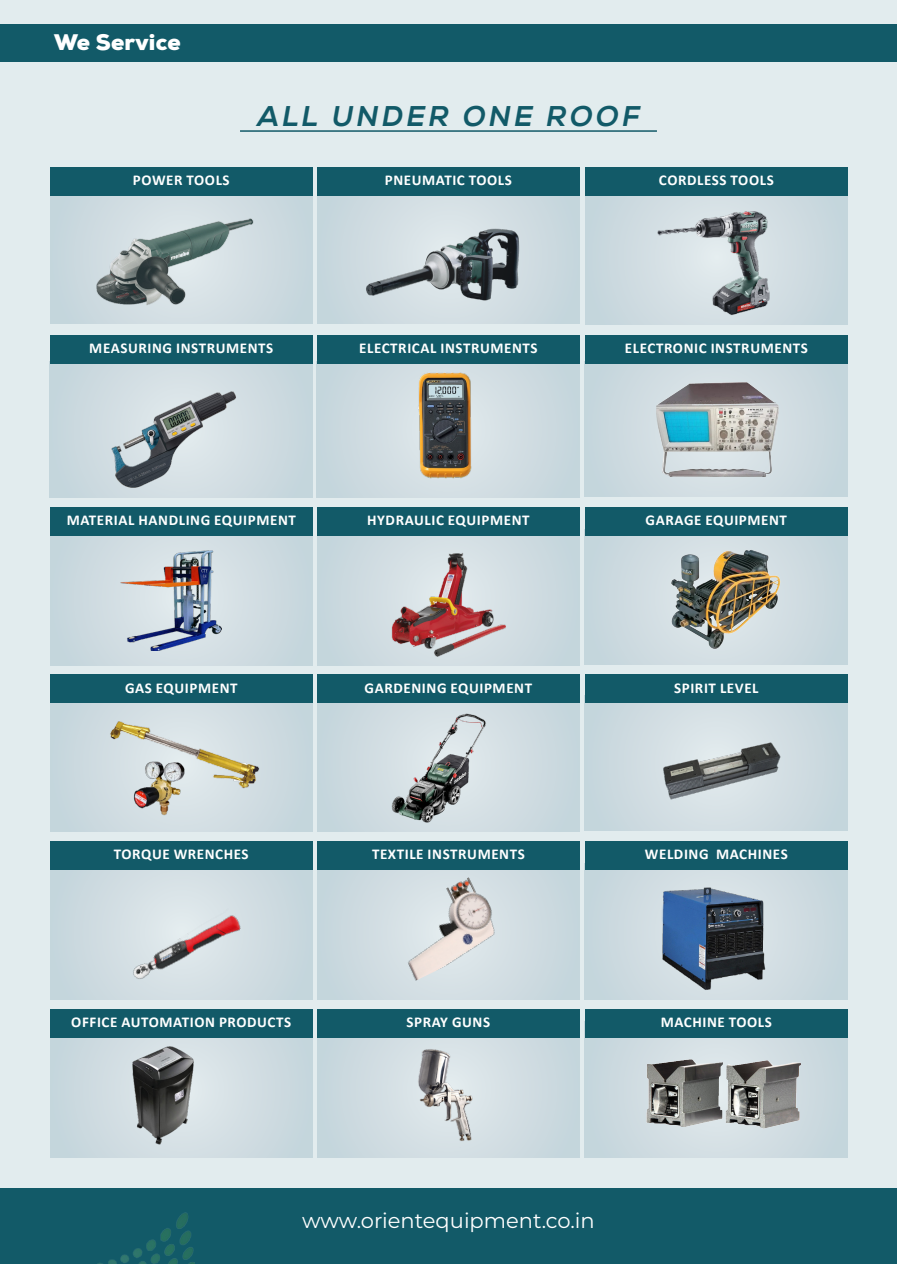
<style>
.page{position:relative;width:897px;height:1264px;background:#fff}
.page>*{position:absolute;margin:0;border:0;box-sizing:border-box;transform-origin:0 0}
.Page_title{font:italic 800 28.5px "Nexa";letter-spacing:.105em;color:#125a68}
.t1{font:900 22.5px "Nexa";letter-spacing:.01em;color:#fff}
.t2{font:100 21px "Montserrat";color:#fff}
.TABLE_HEAD_1{font:700 15px "Calibri";letter-spacing:.04em;color:#fff}
</style>
<div class="page">
<div style="left:0;top:0;width:896px;height:1264px;background:#e2ecee"></div>
<hr style="left:896px;top:0;width:1px;height:1264px;background:#e2ecee">
<div style="left:50px;top:1021px;width:263px;height:136px;background:#cedbe1"></div>
<div style="left:317px;top:1021px;width:262px;height:136px;background:#cedbe1"></div>
<div style="left:585px;top:1021px;width:262px;height:136px;background:#c8d8de"></div>
<div style="left:0;top:25px;width:896px;height:37px;background:#125a68"></div>
<hr style="left:896px;top:1188px;width:1px;height:76px;background:#125a68">
<div style="left:50px;top:362px;width:262px;height:135px;background:#cddae0"></div>
<div style="left:317px;top:362px;width:262px;height:135px;background:#cddae0"></div>
<div style="left:584px;top:361px;width:263px;height:136px;background:#cddae0"></div>
<div style="left:50px;top:864px;width:262px;height:135px;background:#cbd9df"></div>
<div style="left:317px;top:864px;width:262px;height:135px;background:#cddae0"></div>
<div style="left:585px;top:864px;width:262px;height:135px;background:#cddae0"></div>
<div style="left:50px;top:695px;width:262px;height:136px;background:#ccd9df"></div>
<div style="left:317px;top:695px;width:262px;height:136px;background:#ccd9df"></div>
<div style="left:585px;top:695px;width:262px;height:135px;background:#cddae0"></div>
<div style="left:50px;top:530px;width:262px;height:135px;background:#cddae0"></div>
<div style="left:584px;top:529px;width:263px;height:136px;background:#ccdae0"></div>
<div style="left:317px;top:530px;width:262px;height:135px;background:#cddae0"></div>
<hr style="left:240px;top:130px;width:417px;height:2px;background:#125a68">
<img style="left:111px;top:389px;width:125px;height:99px">
<img style="left:119px;top:883px;width:142px;height:117px">
<img style="left:392px;top:551px;width:114px;height:106px">
<img style="left:665px;top:546px;width:116px;height:110px">
<img style="left:663px;top:721px;width:118px;height:92px">
<img style="left:395px;top:877px;width:107px;height:105px">
<img style="left:387px;top:711px;width:124px;height:112px">
<img style="left:636px;top:1038px;width:172px;height:120px">
<img style="left:132px;top:1041px;width:82px;height:104px">
<img style="left:120px;top:551px;width:102px;height:99px">
<img style="left:403px;top:1044px;width:89px;height:97px">
<img style="left:662px;top:885px;width:104px;height:105px">
<img style="left:656px;top:380px;width:122px;height:98px">
<img style="left:399px;top:372px;width:100px;height:106px">
<svg style="left:585px;top:195px;width:262px;height:129px"></svg>
<svg style="left:317px;top:195px;width:262px;height:129px"></svg>
<svg style="left:50px;top:195px;width:263px;height:129px"></svg>
<div style="left:0;top:1188px;width:896px;height:76px;background:#125a68"></div>
<img style="left:97px;top:1212px;width:97px;height:52px">
<div style="left:50px;top:167px;width:529px;height:28px;background:#125a68"></div>
<div style="left:585px;top:167px;width:262px;height:28px;background:#125a68"></div>
<div style="left:50px;top:335px;width:529px;height:29px;background:#125a68"></div>
<div style="left:585px;top:335px;width:262px;height:29px;background:#125a68"></div>
<div style="left:50px;top:507px;width:529px;height:28px;background:#125a68"></div>
<div style="left:585px;top:507px;width:262px;height:28px;background:#125a68"></div>
<div style="left:50px;top:674px;width:529px;height:29px;background:#125a68"></div>
<div style="left:585px;top:674px;width:262px;height:29px;background:#125a68"></div>
<div style="left:50px;top:841px;width:529px;height:28px;background:#125a68"></div>
<div style="left:585px;top:841px;width:262px;height:28px;background:#125a68"></div>
<div style="left:50px;top:1009px;width:529px;height:29px;background:#125a68"></div>
<div style="left:585px;top:1009px;width:262px;height:29px;background:#125a68"></div>
<img style="left:110px;top:718px;width:150px;height:99px">
<p class="t1" style="left:54px;top:27px;width:128px">We Service</p>
<p class="Page_title" style="left:257px;top:99px;width:384px">ALL UNDER ONE ROOF</p>
<p class="TABLE_HEAD_1" style="left:133px;top:169px;width:98px">POWER TOOLS</p>
<p class="TABLE_HEAD_1" style="left:385px;top:169px;width:129px">PNEUMATIC TOOLS</p>
<p class="TABLE_HEAD_1" style="left:659px;top:169px;width:116px">CORDLESS TOOLS</p>
<p class="TABLE_HEAD_1" style="left:89px;top:338px;width:185px">MEASURING INSTRUMENTS</p>
<p class="TABLE_HEAD_1" style="left:359px;top:338px;width:180px">ELECTRICAL INSTRUMENTS</p>
<p class="TABLE_HEAD_1" style="left:624px;top:338px;width:184px">ELECTRONIC INSTRUMENTS</p>
<p class="TABLE_HEAD_1" style="left:67px;top:509px;width:231px">MATERIAL HANDLING EQUIPMENT</p>
<p class="TABLE_HEAD_1" style="left:367px;top:509px;width:164px">HYDRAULIC EQUIPMENT</p>
<p class="TABLE_HEAD_1" style="left:645px;top:509px;width:143px">GARAGE EQUIPMENT</p>
<p class="TABLE_HEAD_1" style="left:125px;top:677px;width:114px">GAS EQUIPMENT</p>
<p class="TABLE_HEAD_1" style="left:364px;top:677px;width:169px">GARDENING EQUIPMENT</p>
<p class="TABLE_HEAD_1" style="left:674px;top:677px;width:86px">SPIRIT LEVEL</p>
<p class="TABLE_HEAD_1" style="left:114px;top:843px;width:136px">TORQUE WRENCHES</p>
<p class="TABLE_HEAD_1" style="left:372px;top:843px;width:154px">TEXTILE INSTRUMENTS</p>
<p class="TABLE_HEAD_1" style="left:645px;top:843px;width:144px">WELDING MACHINES</p>
<p class="TABLE_HEAD_1" style="left:71px;top:1012px;width:221px">OFFICE AUTOMATION PRODUCTS</p>
<p class="TABLE_HEAD_1" style="left:406px;top:1012px;width:85px">SPRAY GUNS</p>
<p class="TABLE_HEAD_1" style="left:660px;top:1012px;width:113px">MACHINE TOOLS</p>
<p class="t2" style="left:302px;top:1206px;width:294px">www.orientequipment.co.in</p>
</div>
